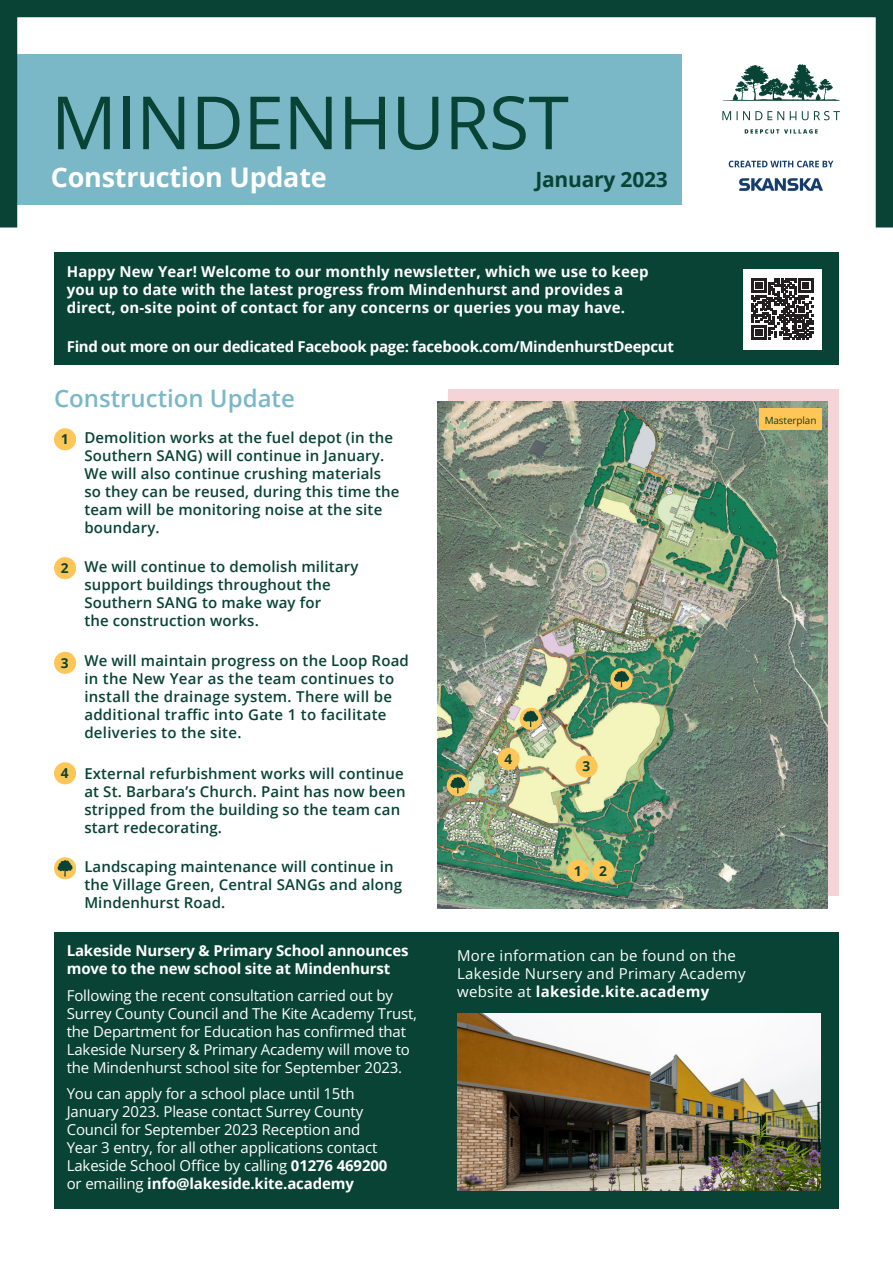
<style>
.page{position:relative;width:893px;height:1263px;background:#fff}
.page>*{position:absolute;margin:0;border:0;box-sizing:border-box;transform-origin:0 0}
.t1{font:73.5px "Open Sans";letter-spacing:-.01em;color:#084335}
.t2{font:700 27px "Open Sans";letter-spacing:-.01em;color:#fff}
.t3{font:600 24px "Open Sans";color:#7ab8c7}
.t4{font:700 21px "Open Sans";letter-spacing:-.01em;color:#084335}
.t5{font:600 15px/18px "Open Sans";letter-spacing:.01em;color:#084335}
.t6{font:15px/18px "Open Sans";letter-spacing:-.01em;color:#fff}
.t7{font:700 15px/18px "Open Sans";letter-spacing:.01em;color:#fff}
.t8{font:15px/18px "Open Sans";letter-spacing:.02em;color:#fff}
.t9{font:700 15px/18px "Open Sans";letter-spacing:-.01em;color:#fff}
.t10{font:700 15px "Open Sans";letter-spacing:-.02em;color:#fff}
.t11{font:700 13.65px "Open Sans";color:#084335}
.t12{font:9.9px "Open Sans";letter-spacing:-.01em;color:#024436}
.s1{font-weight:700}
</style>
<div class="page">
<div style="left:54px;top:428px;width:22px;height:22px;background:#fec657;border-radius:50%"></div>
<div style="left:54px;top:557px;width:22px;height:22px;background:#fec657;border-radius:50%"></div>
<div style="left:54px;top:652px;width:22px;height:22px;background:#fec657;border-radius:50%"></div>
<div style="left:54px;top:762px;width:22px;height:22px;background:#fec657;border-radius:50%"></div>
<svg style="left:54px;top:857px;width:22px;height:22px"></svg>
<svg style="left:58px;top:860px;width:15px;height:16px"></svg>
<svg style="left:0;top:0;width:893px;height:228px"></svg>
<svg style="left:722px;top:64px;width:118px;height:70px"></svg>
<svg style="left:739px;top:178px;width:84px;height:13px"></svg>
<svg style="left:729px;top:161px;width:104px;height:6px"></svg>
<div style="left:54px;top:932px;width:785px;height:277px;background:#084335"></div>
<div style="left:54px;top:205px;width:761px;height:24px;background:#fff"></div>
<div style="left:54px;top:253px;width:785px;height:112px;background:#084335"></div>
<div style="left:743px;top:269px;width:79px;height:80px;background:#fff"></div>
<svg style="left:751px;top:278px;width:62px;height:62px"></svg>
<div style="left:449px;top:389px;width:390px;height:507px;background:#f5d3d6"></div>
<img style="left:437px;top:401px;width:391px;height:507px">
<div style="left:759px;top:408px;width:63px;height:21px;background:#ffc556"></div>
<img style="left:457px;top:1013px;width:364px;height:177px">
<div style="left:567px;top:860px;width:22px;height:22px;background:#fec657;border-radius:50%"></div>
<div style="left:592px;top:860px;width:22px;height:22px;background:#fec657;border-radius:50%"></div>
<div style="left:575px;top:755px;width:23px;height:22px;background:#fec657;border-radius:50%"></div>
<div style="left:498px;top:748px;width:22px;height:22px;background:#fec657;border-radius:50%"></div>
<svg style="left:447px;top:774px;width:22px;height:22px"></svg>
<svg style="left:450px;top:777px;width:15px;height:16px"></svg>
<svg style="left:520px;top:708px;width:22px;height:22px"></svg>
<svg style="left:523px;top:710px;width:15px;height:17px"></svg>
<svg style="left:610px;top:668px;width:23px;height:22px"></svg>
<svg style="left:614px;top:671px;width:15px;height:16px"></svg>
<p class="t1" style="left:51px;top:72px;width:520px">MINDENHURST</p>
<p class="t2" style="left:51px;top:159px;width:277px">Construction Update</p>
<p class="t4" style="left:535px;top:165px;width:134px">January 2023</p>
<p class="t7" style="left:67px;top:262px;width:583px">Happy New Year! Welcome to our monthly newsletter, which we use to keep you up to date with the latest progress from Mindenhurst and provides a direct, on-site point of contact for any concerns or queries you may have.</p>
<p class="t10" style="left:67px;top:336px;width:609px">Find out more on our dedicated Facebook page: facebook.com/MindenhurstDeepcut</p>
<p class="t3" style="left:54px;top:382px;width:242px">Construction Update</p>
<p class="t11" style="left:62px;top:430px;width:8px">1</p>
<p class="t5" style="left:84px;top:428px;width:317px">Demolition works at the fuel depot (in the Southern SANG) will continue in January.<br>We will also continue crushing materials so they can be reused, during this time the team will be monitoring noise at the site boundary.</p>
<p class="t11" style="left:61px;top:558px;width:9px">2</p>
<p class="t5" style="left:84px;top:557px;width:276px">We will continue to demolish military support buildings throughout the<br>Southern SANG to make way for<br>the construction works.</p>
<p class="t11" style="left:61px;top:653px;width:9px">3</p>
<p class="t5" style="left:84px;top:651px;width:326px">We will maintain progress on the Loop Road in the New Year as the team continues to install the drainage system. There will be additional traffic into Gate 1 to facilitate deliveries to the site.</p>
<p class="t11" style="left:61px;top:764px;width:9px">4</p>
<p class="t5" style="left:84px;top:764px;width:323px">External refurbishment works will continue at St. Barbara’s Church. Paint has now been stripped from the building so the team can start redecorating.</p>
<p class="t5" style="left:84px;top:857px;width:319px">Landscaping maintenance will continue in the Village Green, Central SANGs and along<br>Mindenhurst Road.</p>
<p class="t9" style="left:67px;top:941px;width:343px">Lakeside Nursery &amp; Primary School announces move to the new school site at Mindenhurst</p>
<p class="t6" style="left:67px;top:986px;width:352px">Following the recent consultation carried out by Surrey County Council and The Kite Academy Trust, the Department for Education has confirmed that Lakeside Nursery &amp; Primary Academy will move to the Mindenhurst school site for September 2023.</p>
<p class="t6" style="left:67px;top:1084px;width:322px">You can apply for a school place until 15th January 2023. Please contact Surrey County Council for September 2023 Reception and Year 3 entry, for all other applications contact Lakeside School Office by calling <span class="s1">01276 469200 </span>or emailing <span class="s1">info@lakeside.kite.academy</span></p>
<p class="t11" style="left:504px;top:749px;width:9px">4</p>
<p class="t11" style="left:582px;top:757px;width:9px">3</p>
<p class="t11" style="left:575px;top:861px;width:8px">1</p>
<p class="t11" style="left:599px;top:861px;width:9px">2</p>
<p class="t8" style="left:457px;top:946px;width:290px">More information can be found on the<br>Lakeside Nursery and Primary Academy website at <span class="s1">lakeside.kite.academy</span></p>
<p class="t12" style="left:765px;top:414px;width:53px">Masterplan</p>
</div>
